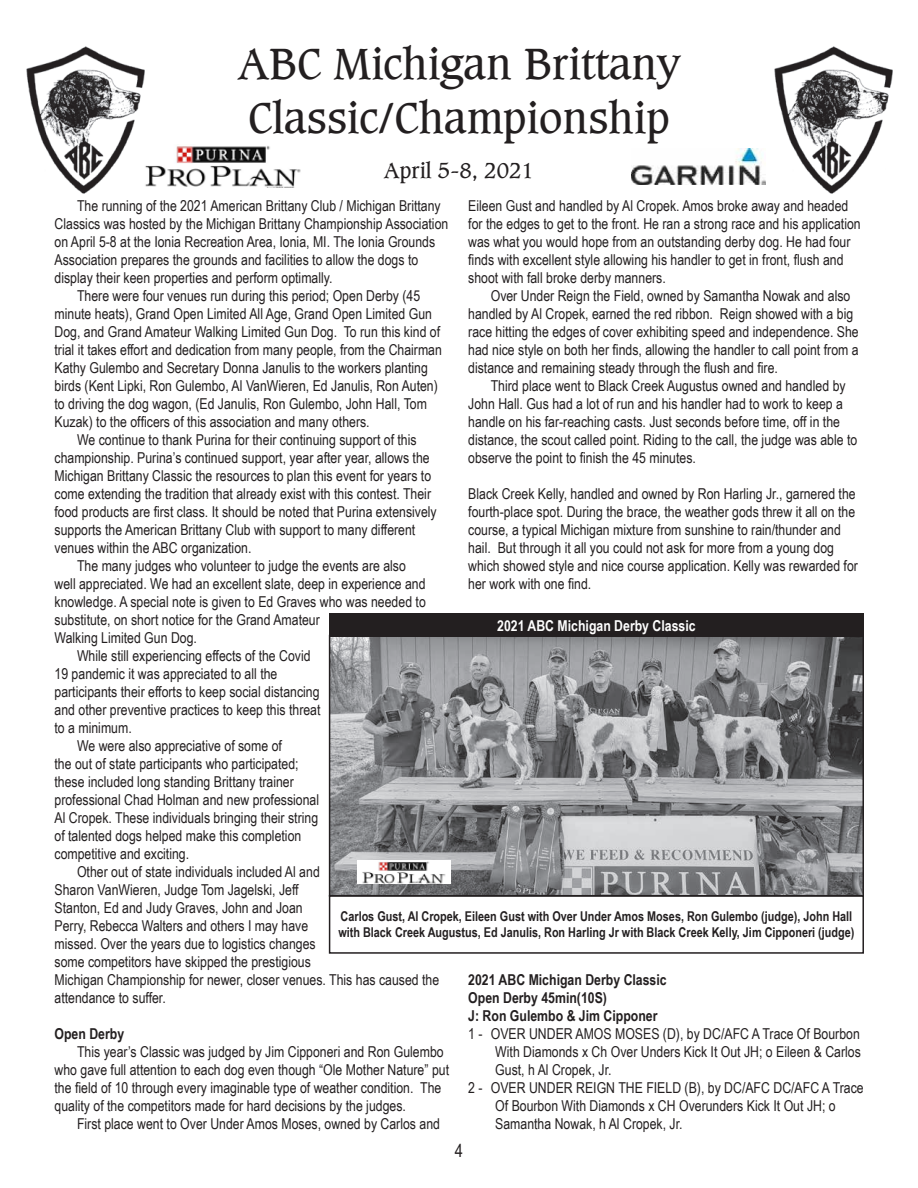
<style>
.page{position:relative;width:918px;height:1188px;background:#fff}
.page>*{position:absolute;margin:0;border:0;box-sizing:border-box;transform-origin:0 0}
.t1{font:42px/54px "Caxton";color:#231f20}
.t2{font:21px "Caxton";color:#231f20}
.t3{font:18px "Arial Narrow";color:#231f20}
.t4{font:15px/18px "Arial Narrow";color:#231f20}
.t5{font:700 15px/18px "Arial Narrow";color:#231f20}
.t6{font:700 15px "Arial Narrow";color:#fff}
.t7{font:700 13.5px/16.2px "Arial Narrow";color:#231f20}
</style>
<div class="page">
<img style="left:774px;top:46px;width:119px;height:148px">
<img style="left:26px;top:46px;width:119px;height:148px">
<img style="left:135px;top:144px;width:166px;height:44px">
<img style="left:631px;top:148px;width:134px;height:37px">
<img style="left:332px;top:638px;width:529px;height:256px">
<img style="left:357px;top:861px;width:93px;height:23px">
<div style="left:329px;top:895px;width:535px;height:59px;border:2px solid #231f20"></div>
<div style="left:329px;top:614px;width:535px;height:23px;background:#231f20"></div>
<h1 class="t1" style="left:237px;top:37px;width:445px">ABC Michigan Brittany<br>Classic/Championship</h1>
<h2 class="t2" style="left:384px;top:157px;width:152px">April 5-8, 2021</h2>
<p class="t4" style="left:77px;top:196px;width:365px">The running of the 2021 American Brittany Club / Michigan Brittany</p>
<p class="t4" style="left:55px;top:214px;width:395px">Classics was hosted by the Michigan Brittany Championship Association</p>
<p class="t4" style="left:55px;top:232px;width:382px">on April 5-8 at the Ionia Recreation Area, Ionia, MI. The Ionia Grounds</p>
<p class="t4" style="left:55px;top:250px;width:365px">Association prepares the grounds and facilities to allow the dogs to</p>
<p class="t4" style="left:55px;top:268px;width:280px">display their keen properties and perform optimally.</p>
<p class="t4" style="left:77px;top:286px;width:345px">There were four venues run during this period; Open Derby (45</p>
<p class="t4" style="left:55px;top:304px;width:379px">minute heats), Grand Open Limited All Age, Grand Open Limited Gun</p>
<p class="t4" style="left:55px;top:322px;width:387px">Dog, and Grand Amateur Walking Limited Gun Dog. To run this kind of</p>
<p class="t4" style="left:55px;top:340px;width:389px">trial it takes effort and dedication from many people, from the Chairman</p>
<p class="t4" style="left:55px;top:358px;width:375px">Kathy Gulembo and Secretary Donna Janulis to the workers planting</p>
<p class="t4" style="left:55px;top:376px;width:385px">birds (Kent Lipki, Ron Gulembo, Al VanWieren, Ed Janulis, Ron Auten)</p>
<p class="t4" style="left:55px;top:394px;width:374px">to driving the dog wagon, (Ed Janulis, Ron Gulembo, John Hall, Tom</p>
<p class="t4" style="left:55px;top:412px;width:317px">Kuzak) to the officers of this association and many others.</p>
<p class="t4" style="left:77px;top:430px;width:341px">We continue to thank Purina for their continuing support of this</p>
<p class="t4" style="left:55px;top:448px;width:377px">championship. Purina’s continued support, year after year, allows the</p>
<p class="t4" style="left:55px;top:466px;width:378px">Michigan Brittany Classic the resources to plan this event for years to</p>
<p class="t4" style="left:55px;top:484px;width:378px">come extending the tradition that already exist with this contest. Their</p>
<p class="t4" style="left:55px;top:502px;width:384px">food products are first class. It should be noted that Purina extensively</p>
<p class="t4" style="left:55px;top:520px;width:362px">supports the American Brittany Club with support to many different</p>
<p class="t4" style="left:55px;top:538px;width:198px">venues within the ABC organization.</p>
<p class="t4" style="left:77px;top:556px;width:330px">The many judges who volunteer to judge the events are also</p>
<p class="t4" style="left:55px;top:574px;width:373px">well appreciated. We had an excellent slate, deep in experience and</p>
<p class="t4" style="left:55px;top:592px;width:373px">knowledge. A special note is given to Ed Graves who was needed to</p>
<p class="t4" style="left:55px;top:610px;width:267px">substitute, on short notice for the Grand Amateur</p>
<p class="t4" style="left:55px;top:628px;width:144px">Walking Limited Gun Dog.</p>
<p class="t4" style="left:77px;top:646px;width:235px">While still experiencing effects of the Covid</p>
<p class="t4" style="left:55px;top:664px;width:224px">19 pandemic it was appreciated to all the</p>
<p class="t4" style="left:55px;top:682px;width:267px">participants their efforts to keep social distancing</p>
<p class="t4" style="left:55px;top:700px;width:267px">and other preventive practices to keep this threat</p>
<p class="t4" style="left:55px;top:718px;width:79px">to a minimum.</p>
<p class="t4" style="left:77px;top:736px;width:206px">We were also appreciative of some of</p>
<p class="t4" style="left:55px;top:754px;width:246px">the out of state participants who participated;</p>
<p class="t4" style="left:55px;top:772px;width:241px">these included long standing Brittany trainer</p>
<p class="t4" style="left:55px;top:790px;width:266px">professional Chad Holman and new professional</p>
<p class="t4" style="left:55px;top:808px;width:265px">Al Cropek. These individuals bringing their string</p>
<p class="t4" style="left:55px;top:826px;width:248px">of talented dogs helped make this completion</p>
<p class="t4" style="left:55px;top:844px;width:136px">competitive and exciting.</p>
<p class="t4" style="left:77px;top:862px;width:244px">Other out of state individuals included Al and</p>
<p class="t4" style="left:55px;top:880px;width:246px">Sharon VanWieren, Judge Tom Jagelski, Jeff</p>
<p class="t4" style="left:55px;top:898px;width:250px">Stanton, Ed and Judy Graves, John and Joan</p>
<p class="t4" style="left:55px;top:916px;width:255px">Perry, Rebecca Walters and others I may have</p>
<p class="t4" style="left:55px;top:934px;width:263px">missed. Over the years due to logistics changes</p>
<p class="t4" style="left:55px;top:952px;width:258px">some competitors have skipped the prestigious</p>
<p class="t4" style="left:55px;top:970px;width:386px">Michigan Championship for newer, closer venues. This has caused the</p>
<p class="t4" style="left:55px;top:988px;width:113px">attendance to suffer.</p>
<p class="t5" style="left:55px;top:1024px;width:71px">Open Derby</p>
<p class="t4" style="left:55px;top:1042px;width:396px;text-indent:22px">This year’s Classic was judged by Jim Cipponeri and Ron Gulembo who gave full attention to each dog even though “Ole Mother Nature” put the field of 10 through every imaginable type of weather condition. The quality of the competitors made for hard decisions by the judges.</p>
<p class="t4" style="left:77px;top:1114px;width:365px">First place went to Over Under Amos Moses, owned by Carlos and</p>
<p class="t4" style="left:468px;top:196px;width:394px">Eileen Gust and handled by Al Cropek. Amos broke away and headed for the edges to get to the front. He ran a strong race and his application was what you would hope from an outstanding derby dog. He had four finds with excellent style allowing his handler to get in front, flush and shoot with fall broke derby manners.</p>
<p class="t4" style="left:468px;top:286px;width:392px;text-indent:22px">Over Under Reign the Field, owned by Samantha Nowak and also handled by Al Cropek, earned the red ribbon. Reign showed with a big race hitting the edges of cover exhibiting speed and independence. She had nice style on both her finds, allowing the handler to call point from a distance and remaining steady through the flush and fire.</p>
<p class="t4" style="left:468px;top:376px;width:391px;text-indent:22px">Third place went to Black Creek Augustus owned and handled by John Hall. Gus had a lot of run and his handler had to work to keep a handle on his far-reaching casts. Just seconds before time, off in the distance, the scout called point. Riding to the call, the judge was able to observe the point to finish the 45 minutes.</p>
<p class="t4" style="left:468px;top:484px;width:391px">Black Creek Kelly, handled and owned by Ron Harling Jr., garnered the fourth-place spot. During the brace, the weather gods threw it all on the course, a typical Michigan mixture from sunshine to rain/thunder and hail. But through it all you could not ask for more from a young dog which showed style and nice course application. Kelly was rewarded for her work with one find.</p>
<p class="t6" style="left:497px;top:614px;width:200px">2021 ABC Michigan Derby Classic</p>
<p class="t7" style="left:338px;top:908px;width:518px">Carlos Gust, Al Cropek, Eileen Gust with Over Under Amos Moses, Ron Gulembo (judge), John Hall with Black Creek Augustus, Ed Janulis, Ron Harling Jr with Black Creek Kelly, Jim Cipponeri (judge)</p>
<p class="t5" style="left:468px;top:970px;width:200px">2021 ABC Michigan Derby Classic<br>Open Derby 45min(10S)<br>J: Ron Gulembo &amp; Jim Cipponer</p>
<p class="t4" style="left:468px;top:1024px;width:393px">1 - OVER UNDER AMOS MOSES (D), by DC/AFC A Trace Of Bourbon</p>
<p class="t4" style="left:495px;top:1042px;width:367px">With Diamonds x Ch Over Unders Kick It Out JH; o Eileen &amp; Carlos</p>
<p class="t4" style="left:495px;top:1060px;width:118px">Gust, h Al Cropek, Jr.</p>
<p class="t4" style="left:468px;top:1078px;width:397px">2 - OVER UNDER REIGN THE FIELD (B), by DC/AFC DC/AFC A Trace</p>
<p class="t4" style="left:495px;top:1096px;width:342px">Of Bourbon With Diamonds x CH Overunders Kick It Out JH; o</p>
<p class="t4" style="left:495px;top:1114px;width:189px">Samantha Nowak, h Al Cropek, Jr.</p>
<p class="t3" style="left:455px;top:1137px;width:10px">4</p>
</div>
